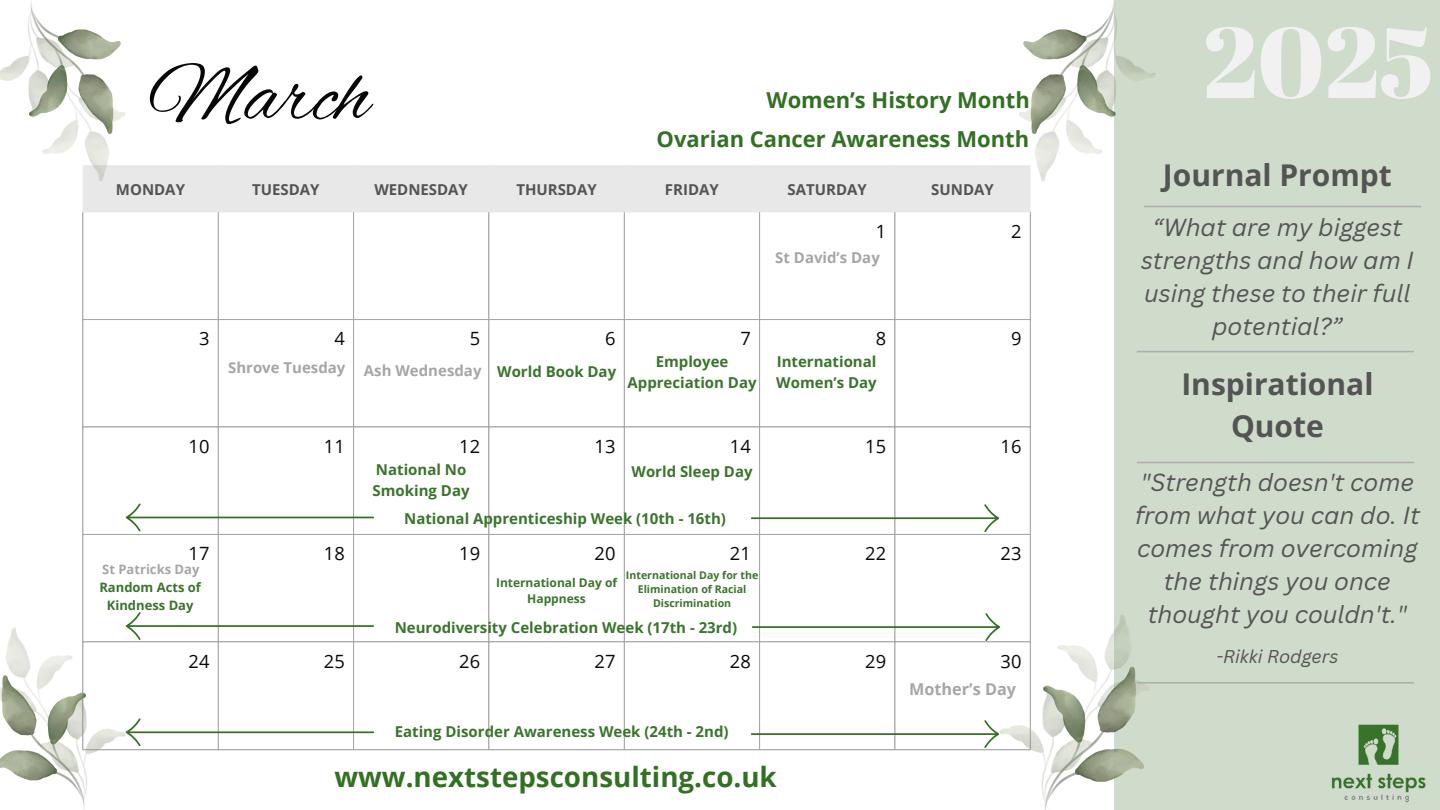
<style>
.page{position:relative;width:1440px;height:810px;background:#fff}
.page>*{position:absolute;margin:0;border:0;box-sizing:border-box;transform-origin:0 0}
.t1{font:100px "Abril Fatface";color:#f1f1f1}
.t2{font:85px "Alex Brush";color:#070709}
.t3{font:700 30px/42px "Open Sans";color:#545454;text-align:center}
.t4{font:700 27.7px "Open Sans";color:#327023}
.t5{font:italic 24px/33px "Canva Sans";color:#545454;text-align:center}
.t6{font:700 22px "Open Sans";color:#327023}
.t7{font:18.3px "Open Sans";color:#070709}
.t8{font:italic 18px "Canva Sans";color:#545454}
.t9{font:700 16.3px "Open Sans";color:#a6a6a6}
.t10{font:700 15px/21px "Open Sans";color:#3a742d}
.t11{font:700 15px "Open Sans";color:#545454}
.t12{font:700 15px "Open Sans";color:#a6a6a6}
.t13{font:700 13px/18px "Open Sans";color:#3a742d;text-align:center}
.t14{font:700 13px "Open Sans";color:#a6a6a6}
.t15{font:700 12px/16.5px "Open Sans";color:#3a742d;text-align:center}
.t16{font:700 10.6px/14.2px "Open Sans";color:#3a742d;text-align:center}
</style>
<div class="page">
<div style="left:1115px;top:0;width:325px;height:810px;background:#cfdbcb"></div>
<img style="left:1331px;top:724px;width:95px;height:79px">
<div style="left:83px;top:165px;width:947px;height:47px;background:#e8e8e8"></div>
<hr style="left:82px;top:212px;width:1px;height:537px;background:#a6a6a6">
<hr style="left:218px;top:212px;width:1px;height:537px;background:#a6a6a6">
<hr style="left:353px;top:212px;width:1px;height:537px;background:#a6a6a6">
<hr style="left:489px;top:212px;width:1px;height:537px;background:#a6a6a6">
<hr style="left:624px;top:212px;width:1px;height:537px;background:#a6a6a6">
<hr style="left:759px;top:212px;width:1px;height:537px;background:#a6a6a6">
<hr style="left:895px;top:212px;width:1px;height:537px;background:#a6a6a6">
<hr style="left:1030px;top:212px;width:1px;height:537px;background:#a6a6a6">
<hr style="left:82px;top:319px;width:949px;height:1px;background:#a6a6a6">
<hr style="left:82px;top:427px;width:949px;height:1px;background:#a6a6a6">
<hr style="left:82px;top:534px;width:949px;height:1px;background:#a6a6a6">
<hr style="left:82px;top:641px;width:949px;height:1px;background:#a6a6a6">
<hr style="left:82px;top:749px;width:949px;height:1px;background:#a6a6a6">
<hr style="left:1137px;top:351px;width:277px;height:1px;background:#adadad">
<hr style="left:1144px;top:206px;width:277px;height:1px;background:#adadad">
<hr style="left:1137px;top:462px;width:277px;height:1px;background:#adadad">
<hr style="left:1137px;top:682px;width:277px;height:2px;background:#adadad">
<img style="left:999px;top:614px;width:150px;height:196px">
<img style="left:0;top:628px;width:126px;height:182px">
<img style="left:0;top:0;width:126px;height:182px">
<img style="left:1019px;top:0;width:136px;height:182px">
<svg style="left:126px;top:503px;width:248px;height:28px"></svg>
<svg style="left:751px;top:504px;width:248px;height:28px"></svg>
<svg style="left:126px;top:718px;width:248px;height:28px"></svg>
<svg style="left:751px;top:720px;width:248px;height:28px"></svg>
<svg style="left:752px;top:613px;width:248px;height:28px"></svg>
<svg style="left:126px;top:612px;width:248px;height:28px"></svg>
<p class="t2" style="left:149px;top:48px;width:223px">March</p>
<p class="t6" style="left:766px;top:85px;width:265px">Women’s History Month</p>
<p class="t6" style="left:657px;top:124px;width:374px">Ovarian Cancer Awareness Month</p>
<p class="t11" style="left:116px;top:179px;width:71px">MONDAY</p>
<p class="t11" style="left:252px;top:179px;width:69px">TUESDAY</p>
<h1 class="t11" style="left:374px;top:179px;width:95px">WEDNESDAY</h1>
<h3 class="t11" style="left:516px;top:179px;width:82px">THURSDAY</h3>
<p class="t11" style="left:665px;top:179px;width:55px">FRIDAY</p>
<h5 class="t11" style="left:788px;top:179px;width:81px">SATURDAY</h5>
<p class="t11" style="left:931px;top:179px;width:64px">SUNDAY</p>
<h3 class="t7" style="left:876px;top:218px;width:12px">1</h3>
<p class="t7" style="left:1011px;top:218px;width:12px">2</p>
<p class="t12" style="left:775px;top:247px;width:106px">St David’s Day</p>
<h5 class="t7" style="left:199px;top:326px;width:12px">3</h5>
<p class="t7" style="left:334px;top:326px;width:12px">4</p>
<p class="t7" style="left:470px;top:326px;width:12px">5</p>
<p class="t7" style="left:605px;top:326px;width:12px">6</p>
<h2 class="t7" style="left:740px;top:326px;width:12px">7</h2>
<h4 class="t7" style="left:876px;top:326px;width:12px">8</h4>
<h4 class="t7" style="left:1011px;top:326px;width:12px">9</h4>
<p class="t12" style="left:228px;top:357px;width:119px">Shrove Tuesday</p>
<p class="t12" style="left:364px;top:360px;width:119px">Ash Wednesday</p>
<p class="t10" style="left:628px;top:350px;width:131px;text-align:center">Employee<br>Appreciation Day</p>
<p class="t10" style="left:497px;top:361px;width:121px">World Book Day</p>
<p class="t10" style="left:776px;top:350px;width:102px">International<br>Women’s Day</p>
<p class="t7" style="left:189px;top:433px;width:22px">10</p>
<p class="t7" style="left:324px;top:433px;width:22px">11</p>
<p class="t7" style="left:459px;top:433px;width:22px">12</p>
<p class="t7" style="left:595px;top:433px;width:22px">13</p>
<p class="t7" style="left:730px;top:433px;width:22px">14</p>
<p class="t7" style="left:865px;top:433px;width:22px">15</p>
<p class="t7" style="left:1001px;top:433px;width:22px">16</p>
<p class="t10" style="left:373px;top:459px;width:99px">National No<br>Smoking Day</p>
<p class="t10" style="left:632px;top:461px;width:123px">World Sleep Day</p>
<p class="t10" style="left:404px;top:508px;width:323px">National Apprenticeship Week (10th - 16th)</p>
<p class="t7" style="left:189px;top:541px;width:22px">17</p>
<p class="t7" style="left:324px;top:541px;width:22px">18</p>
<p class="t7" style="left:459px;top:541px;width:22px">19</p>
<p class="t7" style="left:595px;top:541px;width:22px">20</p>
<p class="t7" style="left:730px;top:541px;width:22px">21</p>
<p class="t7" style="left:865px;top:541px;width:22px">22</p>
<p class="t7" style="left:1001px;top:541px;width:22px">23</p>
<p class="t14" style="left:102px;top:560px;width:99px">St Patricks Day</p>
<p class="t16" style="left:626px;top:567px;width:134px">International Day for the<br>Elimination of Racial<br>Discrimination</p>
<p class="t10" style="left:395px;top:617px;width:344px">Neurodiversity Celebration Week (17th - 23rd)</p>
<p class="t13" style="left:99px;top:578px;width:103px">Random Acts of<br>Kindness Day</p>
<p class="t15" style="left:496px;top:574px;width:123px">International Day of<br>Happness</p>
<p class="t7" style="left:189px;top:648px;width:22px">24</p>
<p class="t7" style="left:324px;top:648px;width:22px">25</p>
<p class="t7" style="left:459px;top:648px;width:22px">26</p>
<p class="t7" style="left:595px;top:648px;width:22px">27</p>
<p class="t7" style="left:730px;top:648px;width:22px">28</p>
<p class="t7" style="left:865px;top:648px;width:22px">29</p>
<p class="t7" style="left:1001px;top:648px;width:22px">30</p>
<p class="t10" style="left:395px;top:721px;width:335px">Eating Disorder Awareness Week (24th - 2nd)</p>
<p class="t4" style="left:335px;top:757px;width:444px">www.nextstepsconsulting.co.uk</p>
<p class="t9" style="left:909px;top:678px;width:108px">Mother’s Day</p>
<p class="t1" style="left:1203px;top:-8px;width:232px">2025</p>
<p class="t3" style="left:1163px;top:153px;width:230px">Journal Prompt</p>
<p class="t5" style="left:1141px;top:210px;width:274px">“What are my biggest strengths and how am I using these to their full potential?”</p>
<p class="t3" style="left:1181px;top:362px;width:194px">Inspirational<br>Quote</p>
<p class="t5" style="left:1135px;top:465px;width:286px">"Strength doesn't come from what you can do. It comes from overcoming the things you once thought you couldn't."</p>
<p class="t8" style="left:1216px;top:644px;width:124px">-Rikki Rodgers</p>
</div>
